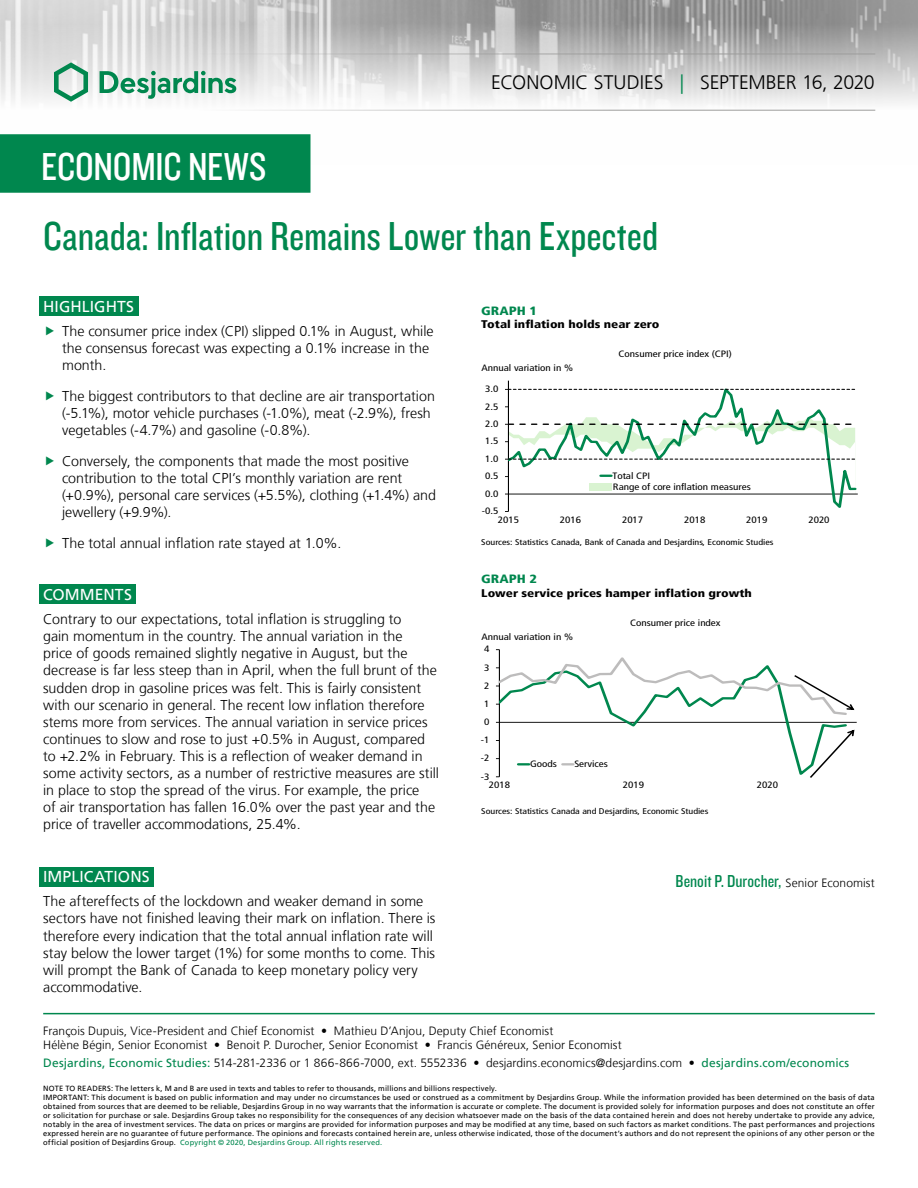
<style>
.page{position:relative;width:918px;height:1188px;background:#fff}
.page>*{position:absolute;margin:0;border:0;box-sizing:border-box;transform-origin:0 0}
.t1{font:42px "Knockout 29 Junior Ltweight";color:#00874e}
.t2{font:40.5px "Knockout 29 Junior Ltweight";letter-spacing:-.005em;color:#fff}
.t3{font:300 19.5px "Frutiger LT";color:#000}
.t4{font:18px "Knockout 29 Junior Ltweight";color:#00874e}
.t5{font:15.75px "Frutiger LT";letter-spacing:.005em;color:#fff}
.t6{font:300 14.25px/17.1px "Frutiger LT";color:#000}
.t7{font:300 12px/14.4px "Frutiger LT";letter-spacing:.005em;color:#000}
.t8{font:900 condensed 12px "Frutiger LT";color:#00874e;scale:1.2 1}
.t9{font:900 condensed 11.1px "Frutiger LT";color:#000;scale:1.2 1}
.t10{font:condensed 9.3px "Frutiger LT";color:#000;scale:1.2 1}
.t11{font:condensed 9.15px "Frutiger LT";color:#000;scale:1.2 1}
.t12{font:condensed 8.25px "Frutiger LT";color:#000;scale:1.2 1}
.t13{font:7.5px/9px "Frutiger LT";letter-spacing:.02em;color:#000}
.s1{color:#00874e}
.s2{font-family:"Frutiger LT";font-weight:300;font-size:12px;color:#000}
.s3{font-weight:400;color:#00874e}
</style>
<div class="page">
<img style="left:0;top:0;width:918px;height:164px">
<hr style="left:43px;top:54px;width:832px;height:1px;background:#9d9d9c">
<hr style="left:43px;top:110px;width:832px;height:1px;background:#9d9d9c">
<svg style="left:54px;top:62px;width:34px;height:40px"></svg>
<svg style="left:100px;top:71px;width:136px;height:28px"></svg>
<div style="left:0;top:135px;width:310px;height:57px;background:#00874e"></div>
<div style="left:0;top:134px;width:310px;height:59px;border:2px solid #00874e"></div>
<hr style="left:43px;top:1013px;width:832px;height:1px;background:#00874e">
<div style="left:39px;top:296px;width:99px;height:20px;background:#00874e"></div>
<div style="left:39px;top:584px;width:97px;height:20px;background:#00874e"></div>
<div style="left:39px;top:867px;width:115px;height:20px;background:#00874e"></div>
<hr style="left:508px;top:381px;width:1px;height:130px;background:#000">
<svg style="left:508px;top:388px;width:350px;height:124px"></svg>
<svg style="left:505px;top:389px;width:350px;height:1px"></svg>
<svg style="left:505px;top:414px;width:350px;height:81px"></svg>
<div style="left:590px;top:483px;width:22px;height:8px;background:#d9f3d1"></div>
<hr style="left:499px;top:722px;width:358px;height:1px;background:#000">
<svg style="left:496px;top:649px;width:358px;height:129px"></svg>
<h2 class="t2" style="left:41px;top:140px;width:227px">ECONOMIC NEWS</h2>
<h3 class="t3" style="left:491px;top:72px;width:385px">ECONOMIC STUDIES <span class="s1">|</span> SEPTEMBER 16, 2020</h3>
<h1 class="t1" style="left:43px;top:209px;width:616px">Canada: Inflation Remains Lower than Expected</h1>
<p class="t5" style="left:43px;top:297px;width:92px">HIGHLIGHTS</p>
<p class="t6" style="left:62px;top:323px;width:373px">The consumer price index (CPI) slipped 0.1% in August, while the consensus forecast was expecting a 0.1% increase in the month.</p>
<p class="t6" style="left:62px;top:388px;width:374px">The biggest contributors to that decline are air transportation (-5.1%), motor vehicle purchases (-1.0%), meat (-2.9%), fresh vegetables (-4.7%) and gasoline (-0.8%).</p>
<p class="t6" style="left:62px;top:452px;width:375px">Conversely, the components that made the most positive contribution to the total CPI’s monthly variation are rent (+0.9%), personal care services (+5.5%), clothing (+1.4%) and jewellery (+9.9%).</p>
<p class="t6" style="left:62px;top:534px;width:281px">The total annual inflation rate stayed at 1.0%.</p>
<p class="t5" style="left:43px;top:586px;width:90px">COMMENTS</p>
<p class="t6" style="left:43px;top:611px;width:397px">Contrary to our expectations, total inflation is struggling to<br>gain momentum in the country. The annual variation in the<br>price of goods remained slightly negative in August, but the decrease is far less steep than in April, when the full brunt of the sudden drop in gasoline prices was felt. This is fairly consistent with our scenario in general. The recent low inflation therefore stems more from services. The annual variation in service prices continues to slow and rose to just +0.5% in August, compared to +2.2% in February. This is a reflection of weaker demand in some activity sectors, as a number of restrictive measures are still in place to stop the spread of the virus. For example, the price<br>of air transportation has fallen 16.0% over the past year and the price of traveller accommodations, 25.4%.</p>
<p class="t5" style="left:43px;top:868px;width:108px">IMPLICATIONS</p>
<p class="t6" style="left:43px;top:893px;width:394px">The aftereffects of the lockdown and weaker demand in some sectors have not finished leaving their mark on inflation. There is therefore every indication that the total annual inflation rate will stay below the lower target (1%) for some months to come. This will prompt the Bank of Canada to keep monetary policy very accommodative.</p>
<p class="t8" style="left:481px;top:303px;width:48px">GRAPH 1</p>
<p class="t9" style="left:481px;top:317px;width:150px">Total inflation holds near zero</p>
<p class="t11" style="left:481px;top:363px;width:78px">Annual variation in %</p>
<p class="t11" style="left:485px;top:384px;width:13px">3.0</p>
<p class="t11" style="left:485px;top:401px;width:13px">2.5</p>
<p class="t11" style="left:485px;top:419px;width:13px">2.0</p>
<p class="t11" style="left:485px;top:436px;width:13px">1.5</p>
<p class="t11" style="left:485px;top:453px;width:13px">1.0</p>
<p class="t11" style="left:485px;top:471px;width:13px">0.5</p>
<p class="t11" style="left:485px;top:488px;width:13px">0.0</p>
<p class="t11" style="left:482px;top:506px;width:15px">-0.5</p>
<p class="t11" style="left:619px;top:349px;width:96px">Consumer price index (CPI)</p>
<p class="t11" style="left:612px;top:470px;width:33px">Total CPI</p>
<p class="t10" style="left:613px;top:482px;width:116px">Range of core inflation measures</p>
<p class="t11" style="left:498px;top:515px;width:19px">2015</p>
<p class="t11" style="left:560px;top:515px;width:19px">2016</p>
<p class="t11" style="left:622px;top:515px;width:19px">2017</p>
<p class="t11" style="left:684px;top:515px;width:19px">2018</p>
<p class="t11" style="left:746px;top:515px;width:19px">2019</p>
<p class="t11" style="left:808px;top:515px;width:19px">2020</p>
<p class="t12" style="left:481px;top:537px;width:245px">Sources: Statistics Canada, Bank of Canada and Desjardins, Economic Studies</p>
<p class="t8" style="left:481px;top:572px;width:48px">GRAPH 2</p>
<p class="t9" style="left:481px;top:586px;width:227px">Lower service prices hamper inflation growth</p>
<p class="t11" style="left:481px;top:632px;width:78px">Annual variation in %</p>
<p class="t10" style="left:484px;top:644px;width:6px">4</p>
<p class="t11" style="left:484px;top:662px;width:6px">3</p>
<p class="t11" style="left:484px;top:680px;width:6px">2</p>
<p class="t11" style="left:484px;top:698px;width:6px">1</p>
<p class="t10" style="left:484px;top:716px;width:6px">0</p>
<p class="t11" style="left:481px;top:735px;width:9px">-1</p>
<p class="t11" style="left:481px;top:753px;width:9px">-2</p>
<p class="t11" style="left:481px;top:771px;width:9px">-3</p>
<p class="t11" style="left:530px;top:759px;width:24px">Goods</p>
<p class="t11" style="left:574px;top:759px;width:30px">Services</p>
<p class="t11" style="left:630px;top:618px;width:77px">Consumer price index</p>
<p class="t11" style="left:489px;top:780px;width:19px">2018</p>
<p class="t11" style="left:623px;top:780px;width:19px">2019</p>
<p class="t11" style="left:757px;top:780px;width:19px">2020</p>
<p class="t12" style="left:481px;top:806px;width:191px">Sources: Statistics Canada and Desjardins, Economic Studies</p>
<p class="t4" style="left:676px;top:870px;width:201px">Benoit P. Durocher, <span class="s2">Senior Economist</span></p>
<p class="t7" style="left:43px;top:1023px;width:580px">François Dupuis, Vice-President and Chief Economist • Mathieu D’Anjou, Deputy Chief Economist<br>Hélène Bégin, Senior Economist • Benoit P. Durocher, Senior Economist • Francis Généreux, Senior Economist</p>
<p class="t7" style="left:43px;top:1056px;width:808px"><span class="s3">Desjardins, Economic Studies:</span> 514‑281‑2336 or 1 866‑866‑7000, ext. 5552336 • desjardins.economics@desjardins.com • <span class="s3">desjardins.com/economics</span></p>
<p class="t13" style="left:43px;top:1084px;width:833px">NOTE TO READERS: The letters k, M and B are used in texts and tables to refer to thousands, millions and billions respectively.<br>IMPORTANT: This document is based on public information and may under no circumstances be used or construed as a commitment by Desjardins Group. While the information provided has been determined on the basis of data obtained from sources that are deemed to be reliable, Desjardins Group in no way warrants that the information is accurate or complete. The document is provided solely for information purposes and does not constitute an offer or solicitation for purchase or sale. Desjardins Group takes no responsibility for the consequences of any decision whatsoever made on the basis of the data contained herein and does not hereby undertake to provide any advice, notably in the area of investment services. The data on prices or margins are provided for information purposes and may be modified at any time, based on such factors as market conditions. The past performances and projections expressed herein are no guarantee of future performance. The opinions and forecasts contained herein are, unless otherwise indicated, those of the document’s authors and do not represent the opinions of any other person or the official position of Desjardins Group. <span class="s1">Copyright © 2020, Desjardins Group. All rights reserved.</span></p>
</div>
